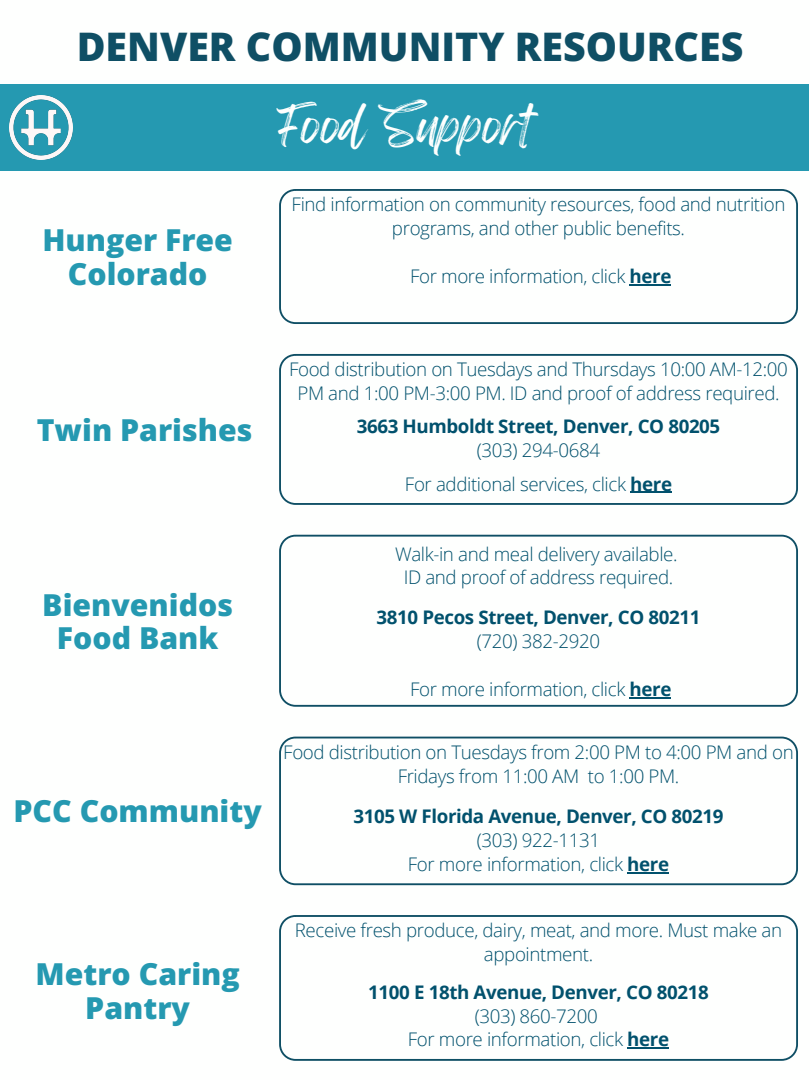
<style>
.page{position:relative;width:810px;height:1080px;background:#fff}
.page>*{position:absolute;margin:0;border:0;box-sizing:border-box;transform-origin:0 0}
.t1{font:43.75px "Feeling Passionate";color:#fefffe}
.t2{font:800 39.38px "Open Sans";color:#0f4f65}
.t3{font:800 30.25px/33.2px "Open Sans";color:#2599b1;text-align:center}
.t4{font:300 18.75px/23.9px "Open Sans";letter-spacing:-.02em;color:#01516d;text-align:center}
.t5{font:700 18.75px "Open Sans";letter-spacing:-.02em;color:#01516d}
.s1{font-weight:700}
</style>
<div class="page">
<div style="left:0;top:85px;width:809px;height:86px;background:#2599b1"></div>
<img style="left:9px;top:96px;width:63px;height:63px">
<svg style="left:279px;top:189px;width:519px;height:135px"></svg>
<hr style="left:630px;top:284px;width:41px;height:2px;background:#01516d">
<svg style="left:279px;top:354px;width:519px;height:151px"></svg>
<hr style="left:630px;top:491px;width:42px;height:2px;background:#01516d">
<svg style="left:279px;top:535px;width:519px;height:172px"></svg>
<hr style="left:630px;top:697px;width:41px;height:2px;background:#01516d">
<svg style="left:279px;top:737px;width:519px;height:148px"></svg>
<hr style="left:627px;top:872px;width:42px;height:2px;background:#01516d">
<svg style="left:279px;top:915px;width:519px;height:146px"></svg>
<hr style="left:627px;top:1047px;width:42px;height:2px;background:#01516d">
<h2 class="t2" style="left:77px;top:19px;width:668px">DENVER COMMUNITY RESOURCES</h2>
<h3 class="t3" style="left:42px;top:223px;width:192px">Hunger Free<br>Colorado</h3>
<h1 class="t1" style="left:277px;top:90px;width:257px">Food Support</h1>
<p class="t4" style="left:292px;top:192px;width:495px">Find information on community resources, food and nutrition programs, and other public benefits.</p>
<p class="t4" style="left:410px;top:264px;width:263px">For more information, click <span class="s1">here</span></p>
<h3 class="t3" style="left:37px;top:413px;width:217px">Twin Parishes</h3>
<h3 class="t3" style="left:42px;top:587px;width:192px">Bienvenidos<br>Food Bank</h3>
<h3 class="t3" style="left:14px;top:794px;width:250px">PCC Community</h3>
<h3 class="t3" style="left:36px;top:957px;width:206px">Metro Caring<br>Pantry</h3>
<p class="t4" style="left:289px;top:357px;width:500px">Food distribution on Tuesdays and Thursdays 10:00 AM-12:00<br>PM and 1:00 PM-3:00 PM. ID and proof of address required.</p>
<p class="t5" style="left:357px;top:413px;width:365px">3663 Humboldt Street, Denver, CO 80205</p>
<p class="t4" style="left:405px;top:433px;width:269px;line-height:33.2px">(303) 294-0684<br>For additional services, click <span class="s1">here</span></p>
<p class="t4" style="left:395px;top:541px;width:284px">Walk-in and meal delivery available.<br>ID and proof of address required.</p>
<p class="t5" style="left:377px;top:604px;width:325px">3810 Pecos Street, Denver, CO 80211</p>
<p class="t4" style="left:477px;top:629px;width:125px">(720) 382-2920</p>
<p class="t4" style="left:410px;top:677px;width:263px">For more information, click <span class="s1">here</span></p>
<p class="t4" style="left:283px;top:740px;width:512px">Food distribution on Tuesdays from 2:00 PM to 4:00 PM and on<br>Fridays from 11:00 AM to 1:00 PM.</p>
<p class="t5" style="left:353px;top:803px;width:372px">3105 W Florida Avenue, Denver, CO 80219</p>
<p class="t4" style="left:408px;top:828px;width:263px">(303) 922-1131<br>For more information, click <span class="s1">here</span></p>
<p class="t4" style="left:295px;top:918px;width:489px">Receive fresh produce, dairy, meat, and more. Must make an appointment.</p>
<p class="t5" style="left:368px;top:979px;width:342px">1100 E 18th Avenue, Denver, CO 80218</p>
<p class="t4" style="left:408px;top:1003px;width:263px">(303) 860-7200<br>For more information, click <span class="s1">here</span></p>
</div>
